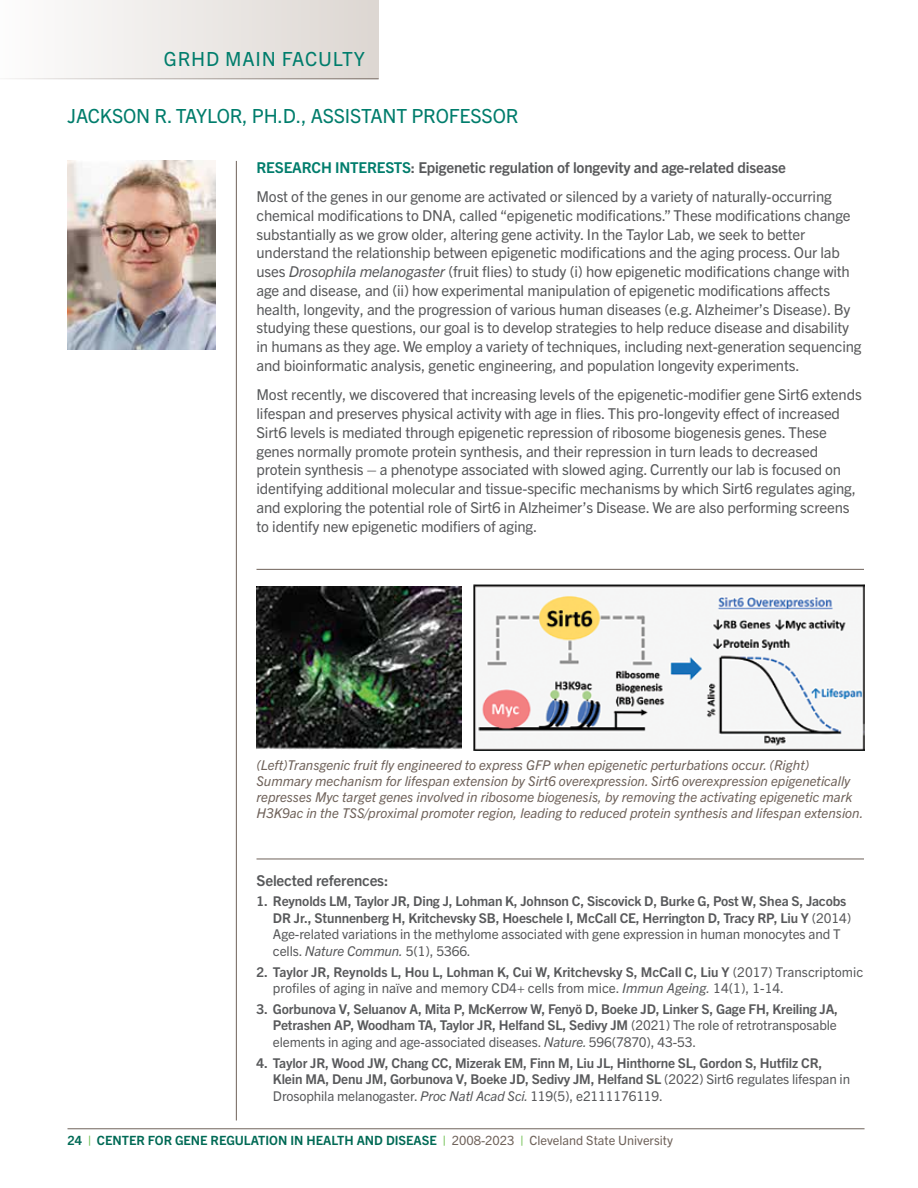
<style>
.page{position:relative;width:918px;height:1188px;background:#fff}
.page>*{position:absolute;margin:0;border:0;box-sizing:border-box;transform-origin:0 0}
.t1{font:19.5px "Trade Gothic Next LT Pro";letter-spacing:-.01em;color:#007d6c}
.t2{font:19.5px "Trade Gothic Next LT Pro";letter-spacing:.04em;color:#007d6c}
.t3{font:15px/18.8px "Trade Gothic Next LT Pro";letter-spacing:-.01em;color:#58595b}
.t4{font:700 15px "Trade Gothic Next LT Pro";letter-spacing:-.01em;color:#58595b}
.t5{font:700 13.5px/16.5px "Trade Gothic Next LT Pro";letter-spacing:-.01em;color:#58595b}
.t6{font:italic 13.5px/16.2px "Trade Gothic Next LT Pro";color:#6f625a}
.t7{font:13.5px/16.5px "Trade Gothic Next LT Pro";color:#58595b}
.t8{font:700 12.75px "Trade Gothic Next LT Pro";color:#006a55}
.s1{font-weight:700;color:#007d6c}
.s2{font-weight:700}
.s3{font-style:italic}
.s4{font-weight:400}
.s5{font-weight:400;font-style:italic}
.s6{color:#68bd49}
.s7{font-weight:400;color:#6f625a}
</style>
<div class="page">
<div style="left:0;top:0;width:379px;height:79px;background:linear-gradient(to right,#fdfdfd,#ddd7d2)"></div>
<hr style="left:0;top:78px;width:379px;height:1px;background:#6f625a">
<img style="left:68px;top:161px;width:148px;height:189px">
<hr style="left:236px;top:161px;width:1px;height:959px;background:#6f625a">
<hr style="left:256px;top:569px;width:608px;height:1px;background:#6f625a">
<img style="left:256px;top:586px;width:206px;height:164px">
<img style="left:474px;top:585px;width:390px;height:166px">
<hr style="left:256px;top:859px;width:608px;height:1px;background:#6f625a">
<hr style="left:68px;top:1128px;width:797px;height:1px;background:#6f625a">
<h1 class="t2" style="left:164px;top:46px;width:203px">GRHD MAIN FACULTY</h1>
<h1 class="t1" style="left:68px;top:102px;width:452px">JACKSON R. TAYLOR, PH. D. , ASSISTANT PROFESSOR</h1>
<p class="t3" style="left:256px;top:151px;width:577px;line-height:29.5px"><span class="s1">RESEARCH INTERESTS</span><span class="s2">: Epigenetic regulation of longevity and age-related disease<br></span>Most of the genes in our genome are activated or silenced by a variety of naturally-occurring</p>
<p class="t3" style="left:256px;top:205px;width:607px">chemical modifications to DNA, called “epigenetic modifications.” These modifications change substantially as we grow older, altering gene activity. In the Taylor Lab, we seek to better understand the relationship between epigenetic modifications and the aging process. Our lab uses <span class="s3">Drosophila melanogaster</span> (fruit flies) to study (i) how epigenetic modifications change with age and disease, and (ii) how experimental manipulation of epigenetic modifications affects health, longevity, and the progression of various human diseases (e.g. Alzheimer’s Disease). By studying these questions, our goal is to develop strategies to help reduce disease and disability in humans as they age. We employ a variety of techniques, including next-generation sequencing and bioinformatic analysis, genetic engineering, and population longevity experiments.</p>
<p class="t3" style="left:256px;top:385px;width:607px">Most recently, we discovered that increasing levels of the epigenetic-modifier gene Sirt6 extends lifespan and preserves physical activity with age in flies. This pro-longevity effect of increased Sirt6 levels is mediated through epigenetic repression of ribosome biogenesis genes. These genes normally promote protein synthesis, and their repression in turn leads to decreased protein synthesis – a phenotype associated with slowed aging. Currently our lab is focused on identifying additional molecular and tissue-specific mechanisms by which Sirt6 regulates aging, and exploring the potential role of Sirt6 in Alzheimer’s Disease. We are also performing screens to identify new epigenetic modifiers of aging.</p>
<p class="t6" style="left:256px;top:756px;width:608px">(Left)Transgenic fruit fly engineered to express GFP when epigenetic perturbations occur. (Right)<br>Summary mechanism for lifespan extension by Sirt6 overexpression. Sirt6 overexpression epigenetically represses Myc target genes involved in ribosome biogenesis, by removing the activating epigenetic mark H3K9ac in the TSS/proximal promoter region, leading to reduced protein synthesis and lifespan extension.</p>
<p class="t4" style="left:256px;top:870px;width:133px">Selected references:</p>
<p class="t5" style="left:273px;top:892px;width:580px;text-indent:-16px">1. Reynolds LM, Taylor JR, Ding J, Lohman K, Johnson C, Siscovick D, Burke G, Post W, Shea S, Jacobs DR Jr., Stunnenberg H, Kritchevsky SB, Hoeschele I, McCall CE, Herrington D, Tracy RP, Liu Y <span class="s4">(2014)<br>Age-related variations in the methylome associated with gene expression in human monocytes and T cells.</span> <span class="s5">Nature Commun.</span> <span class="s4">5(1), 5366.</span></p>
<p class="t7" style="left:273px;top:963px;width:592px;text-indent:-16px"><span class="s2">2. Taylor JR, Reynolds L, Hou L, Lohman K, Cui W, Kritchevsky S, McCall C, Liu Y</span> (2017) Transcriptomic profiles of aging in naïve and memory CD4+ cells from mice. <span class="s3">Immun Ageing.</span> 14(1), 1-14.</p>
<p class="t5" style="left:273px;top:1000px;width:567px;text-align:justify;text-indent:-16px">3. Gorbunova V, Seluanov A, Mita P, McKerrow W, Fenyö D, Boeke JD, Linker S, Gage FH, Kreiling JA, Petrashen AP, Woodham TA, Taylor JR, Helfand SL, Sedivy JM <span class="s4">(2021) The role of retrotransposable elements in aging and age-associated diseases.</span> <span class="s5">Nature.</span> <span class="s4">596(7870), 43-53.</span></p>
<p class="t5" style="left:273px;top:1054px;width:579px;text-indent:-16px">4. Taylor JR, Wood JW, Chang CC, Mizerak EM, Finn M, Liu JL, Hinthorne SL, Gordon S, Hutfilz CR,<br>Klein MA, Denu JM, Gorbunova V, Boeke JD, Sedivy JM, Helfand SL <span class="s4">(2022) Sirt6 regulates lifespan in<br>Drosophila melanogaster.</span> <span class="s5">Proc Natl Acad Sci.</span> <span class="s4">119(5), e2111176119.</span></p>
<p class="t8" style="left:68px;top:1132px;width:607px">24 <span class="s6">|</span> CENTER FOR GENE REGULATION IN HEALTH AND DISEASE <span class="s6">|</span> <span class="s7">2008-2023</span> <span class="s6">|</span> <span class="s7">Cleveland State University</span></p>
</div>
